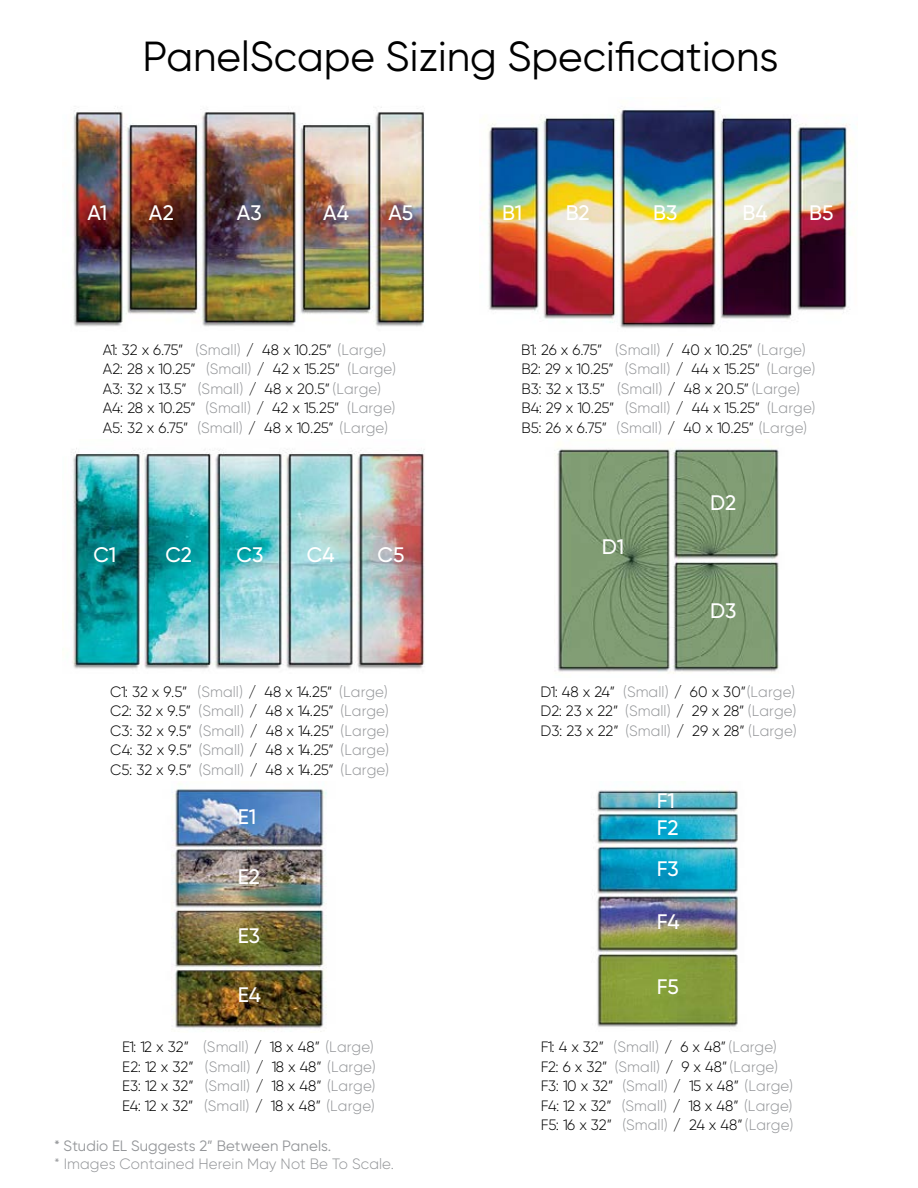
<style>
.page{position:relative;width:918px;height:1188px;background:#fff}
.page>*{position:absolute;margin:0;border:0;box-sizing:border-box;transform-origin:0 0}
.t1{font:42px "Gilroy";color:#000}
.t2{font:500 21px "Gilroy";letter-spacing:-.01em;color:#fff}
.t3{font:300 15px/19.5px "Gilroy";letter-spacing:.005em;color:#000}
.t4{font:300 15px "Gilroy";letter-spacing:.005em;color:#939598}
.t5{font:15px "Gilroy";letter-spacing:.005em;color:#939598}
.s1{color:#939598}
</style>
<div class="page">
<img style="left:73px;top:107px;width:352px;height:220px">
<img style="left:72px;top:448px;width:353px;height:221px">
<img style="left:172px;top:789px;width:155px;height:243px">
<img style="left:596px;top:790px;width:142px;height:237px">
<img style="left:557px;top:448px;width:222px;height:226px">
<img style="left:481px;top:108px;width:370px;height:220px">
<h1 class="t1" style="left:142px;top:31px;width:638px">PanelScape Sizing Specifications</h1>
<h2 class="t2" style="left:88px;top:199px;width:21px">A1</h2>
<h2 class="t2" style="left:149px;top:199px;width:27px">A2</h2>
<h2 class="t2" style="left:502px;top:199px;width:21px">B1</h2>
<h2 class="t2" style="left:237px;top:199px;width:26px">A3</h2>
<h2 class="t2" style="left:566px;top:199px;width:25px">B2</h2>
<h2 class="t2" style="left:323px;top:199px;width:27px">A4</h2>
<h2 class="t2" style="left:653px;top:199px;width:26px">B3</h2>
<h2 class="t2" style="left:388px;top:199px;width:26px">A5</h2>
<h2 class="t2" style="left:742px;top:199px;width:27px">B4</h2>
<h2 class="t2" style="left:809px;top:199px;width:26px">B5</h2>
<p class="t3" style="left:103px;top:340px;width:295px">A1: 32 x 6.75” <span class="s1">(Small)</span> / 48 x 10.25” <span class="s1">(Large)<br></span>A2: 28 x 10.25” <span class="s1">(Small)</span> / 42 x 15.25” <span class="s1">(Large)<br></span>A3: 32 x 13.5” <span class="s1">(Small)</span> / 48 x 20.5” <span class="s1">(Large)<br></span>A4: 28 x 10.25” <span class="s1">(Small)</span> / 42 x 15.25” <span class="s1">(Large)<br></span>A5: 32 x 6.75” <span class="s1">(Small)</span> / 48 x 10.25” <span class="s1">(Large)</span></p>
<h2 class="t2" style="left:94px;top:542px;width:24px">C1</h2>
<h2 class="t2" style="left:165px;top:542px;width:28px">C2</h2>
<h2 class="t2" style="left:237px;top:542px;width:28px">C3</h2>
<h2 class="t2" style="left:307px;top:542px;width:29px">C4</h2>
<h2 class="t2" style="left:378px;top:542px;width:28px">C5</h2>
<p class="t3" style="left:110px;top:682px;width:280px;text-align:justify">C1: 32 x 9.5” <span class="s1">(Small)</span> / 48 x 14.25” <span class="s1">(Large)<br></span>C2: 32 x 9.5” <span class="s1">(Small)</span> / 48 x 14.25” <span class="s1">(Large)<br></span>C3: 32 x 9.5” <span class="s1">(Small)</span> / 48 x 14.25” <span class="s1">(Large)<br></span>C4: 32 x 9.5” <span class="s1">(Small)</span> / 48 x 14.25” <span class="s1">(Large)<br></span>C5: 32 x 9.5” <span class="s1">(Small)</span> / 48 x 14.25” <span class="s1">(Large)</span></p>
<h2 class="t2" style="left:238px;top:804px;width:20px">E1</h2>
<h2 class="t2" style="left:238px;top:864px;width:24px">E2</h2>
<h2 class="t2" style="left:238px;top:923px;width:24px">E3</h2>
<h2 class="t2" style="left:238px;top:982px;width:25px">E4</h2>
<p class="t3" style="left:521px;top:340px;width:296px">B1: 26 x 6.75” <span class="s1">(Small)</span> / 40 x 10.25” <span class="s1">(Large)<br></span>B2: 29 x 10.25” <span class="s1">(Small)</span> / 44 x 15.25” <span class="s1">(Large)<br></span>B3: 32 x 13.5” <span class="s1">(Small)</span> / 48 x 20.5” <span class="s1">(Large)<br></span>B4: 29 x 10.25” <span class="s1">(Small)</span> / 44 x 15.25” <span class="s1">(Large)<br></span>B5: 26 x 6.75” <span class="s1">(Small)</span> / 40 x 10.25” <span class="s1">(Large)</span></p>
<h2 class="t2" style="left:602px;top:534px;width:24px">D1</h2>
<h2 class="t2" style="left:710px;top:490px;width:27px">D2</h2>
<h2 class="t2" style="left:710px;top:598px;width:28px">D3</h2>
<p class="t3" style="left:541px;top:682px;width:258px;text-align:justify">D1: 48 x 24” <span class="s1">(Small)</span> / 60 x 30” <span class="s1">(Large)<br></span>D2: 23 x 22” <span class="s1">(Small)</span> / 29 x 28” <span class="s1">(Large)<br></span>D3: 23 x 22” <span class="s1">(Small)</span> / 29 x 28” <span class="s1">(Large)</span></p>
<h2 class="t2" style="left:657px;top:788px;width:20px">F1</h2>
<h2 class="t2" style="left:657px;top:815px;width:23px">F2</h2>
<h2 class="t2" style="left:657px;top:856px;width:23px">F3</h2>
<h2 class="t2" style="left:657px;top:909px;width:24px">F4</h2>
<h2 class="t2" style="left:657px;top:974px;width:23px">F5</h2>
<p class="t3" style="left:122px;top:1037px;width:255px;text-align:justify">E1: 12 x 32” <span class="s1">(Small)</span> / 18 x 48” <span class="s1">(Large)<br></span>E2: 12 x 32” <span class="s1">(Small)</span> / 18 x 48” <span class="s1">(Large)<br></span>E3: 12 x 32” <span class="s1">(Small)</span> / 18 x 48” <span class="s1">(Large)<br></span>E4: 12 x 32” <span class="s1">(Small)</span> / 18 x 48” <span class="s1">(Large)</span></p>
<p class="t3" style="left:541px;top:1037px;width:254px">F1: 4 x 32” <span class="s1">(Small)</span> / 6 x 48” <span class="s1">(Large)<br></span>F2: 6 x 32” <span class="s1">(Small)</span> / 9 x 48” <span class="s1">(Large)<br></span>F3: 10 x 32” <span class="s1">(Small)</span> / 15 x 48” <span class="s1">(Large)<br></span>F4: 12 x 32” <span class="s1">(Small)</span> / 18 x 48” <span class="s1">(Large)<br></span>F5: 16 x 32” <span class="s1">(Small)</span> / 24 x 48” <span class="s1">(Large)</span></p>
<p class="t5" style="left:54px;top:1137px;width:279px">* Studio EL Suggests 2” Between Panels.</p>
<p class="t4" style="left:54px;top:1155px;width:342px">* Images Contained Herein May Not Be To Scale.</p>
</div>
